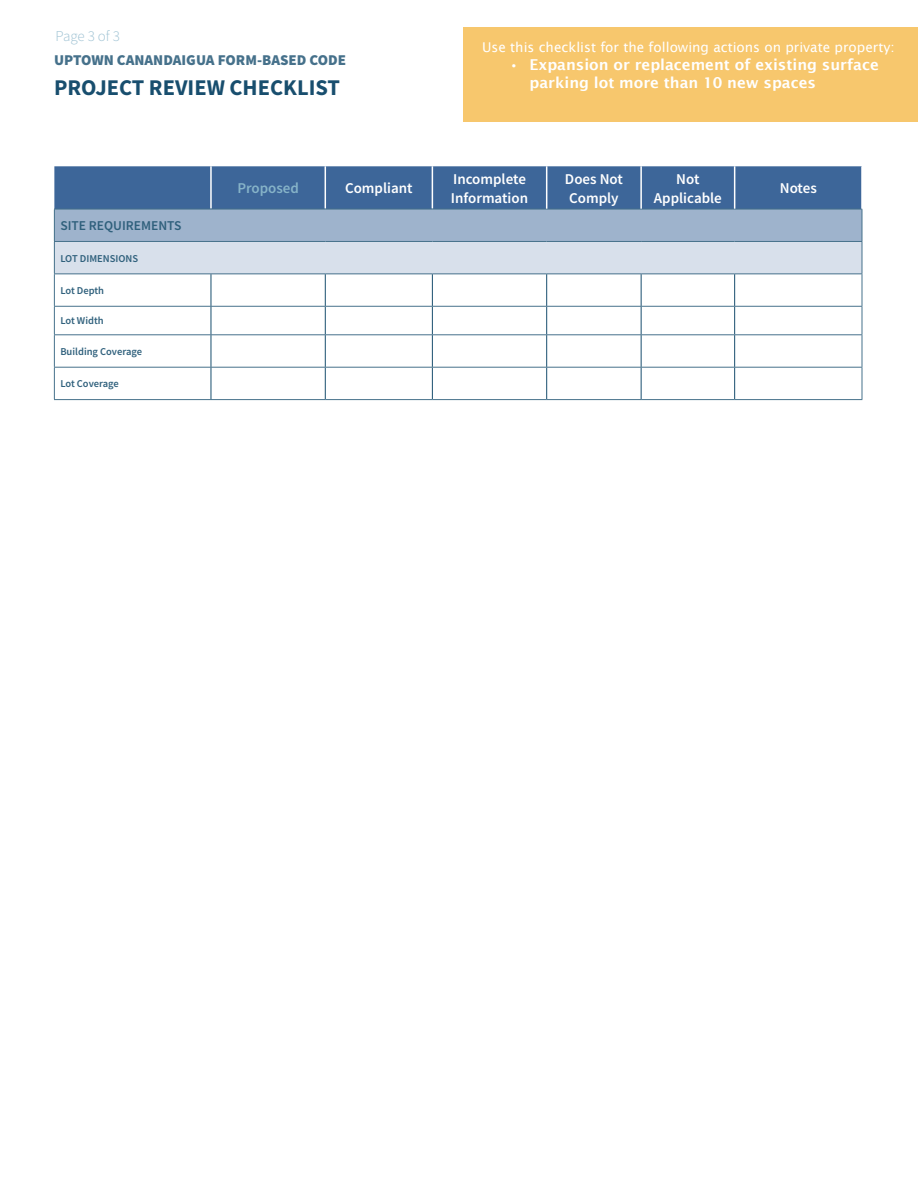
<style>
.page{position:relative;width:918px;height:1188px;background:#fff}
.page>*{position:absolute;margin:0;border:0;box-sizing:border-box;transform-origin:0 0}
.t1{font:700 22.5px "Source Sans Pro";color:#184e6e}
.t2{font:600 15px/18px "Lucida Sans";color:#fff}
.Text{font:600 15px/19.5px "Source Sans Pro";color:#fff}
.t3{font:900 15px "Source Sans Pro";color:#46718b}
.t4{font:300 15px "Source Sans Pro";letter-spacing:-.005em;color:#9ec2d3}
.Text-2{font:600 15px "Source Sans Pro";color:#86b3c8}
.t5{font:13.5px "Lucida Sans";color:#fff}
.Text-3{font:600 13.5px "Source Sans Pro";color:#2f607c}
.Text-4{font:600 10.5px "Source Sans Pro";color:#2f607c}
</style>
<div class="page">
<div style="left:463px;top:27px;width:455px;height:95px;background:#f7c76d"></div>
<div style="left:54px;top:166px;width:807px;height:43px;background:#3d6699"></div>
<div style="left:54px;top:209px;width:808px;height:32px;background:#9eb3cc"></div>
<div style="left:54px;top:241px;width:808px;height:33px;background:#d8e0eb"></div>
<hr style="left:210px;top:166px;width:2px;height:43px;background:#fff">
<hr style="left:325px;top:166px;width:1px;height:43px;background:#fff">
<hr style="left:432px;top:166px;width:1px;height:43px;background:#fff">
<hr style="left:54px;top:209px;width:157px;height:1px;background:#46718b">
<hr style="left:54px;top:209px;width:1px;height:32px;background:#46718b">
<hr style="left:211px;top:209px;width:114px;height:1px;background:#46718b">
<hr style="left:325px;top:209px;width:107px;height:1px;background:#46718b">
<hr style="left:432px;top:209px;width:115px;height:1px;background:#46718b">
<hr style="left:547px;top:209px;width:94px;height:1px;background:#46718b">
<hr style="left:641px;top:209px;width:94px;height:1px;background:#46718b">
<hr style="left:735px;top:209px;width:127px;height:1px;background:#46718b">
<hr style="left:862px;top:209px;width:1px;height:32px;background:#46718b">
<hr style="left:54px;top:241px;width:157px;height:1px;background:#46718b">
<hr style="left:54px;top:242px;width:1px;height:31px;background:#46718b">
<hr style="left:211px;top:241px;width:114px;height:1px;background:#46718b">
<hr style="left:325px;top:241px;width:107px;height:1px;background:#46718b">
<hr style="left:432px;top:241px;width:115px;height:1px;background:#46718b">
<hr style="left:547px;top:241px;width:94px;height:1px;background:#46718b">
<hr style="left:641px;top:241px;width:94px;height:1px;background:#46718b">
<hr style="left:735px;top:241px;width:127px;height:1px;background:#46718b">
<hr style="left:862px;top:242px;width:1px;height:31px;background:#46718b">
<hr style="left:54px;top:273px;width:157px;height:1px;background:#46718b">
<hr style="left:54px;top:274px;width:1px;height:32px;background:#46718b">
<hr style="left:211px;top:273px;width:114px;height:1px;background:#46718b">
<hr style="left:325px;top:273px;width:107px;height:1px;background:#46718b">
<hr style="left:432px;top:273px;width:115px;height:1px;background:#46718b">
<hr style="left:547px;top:273px;width:94px;height:1px;background:#46718b">
<hr style="left:641px;top:273px;width:94px;height:1px;background:#46718b">
<hr style="left:735px;top:273px;width:127px;height:1px;background:#46718b">
<hr style="left:862px;top:274px;width:1px;height:32px;background:#46718b">
<hr style="left:54px;top:306px;width:157px;height:1px;background:#46718b">
<svg style="left:54px;top:307px;width:1px;height:27px"></svg>
<hr style="left:211px;top:306px;width:114px;height:1px;background:#46718b">
<hr style="left:325px;top:306px;width:107px;height:1px;background:#46718b">
<hr style="left:432px;top:306px;width:115px;height:1px;background:#46718b">
<hr style="left:547px;top:306px;width:94px;height:1px;background:#46718b">
<hr style="left:641px;top:306px;width:94px;height:1px;background:#46718b">
<hr style="left:735px;top:306px;width:127px;height:1px;background:#46718b">
<svg style="left:862px;top:307px;width:1px;height:27px"></svg>
<hr style="left:54px;top:334px;width:157px;height:1px;background:#46718b">
<hr style="left:54px;top:335px;width:1px;height:32px;background:#46718b">
<hr style="left:211px;top:334px;width:114px;height:1px;background:#46718b">
<hr style="left:325px;top:334px;width:107px;height:1px;background:#46718b">
<hr style="left:432px;top:334px;width:115px;height:1px;background:#46718b">
<hr style="left:547px;top:334px;width:94px;height:1px;background:#46718b">
<hr style="left:641px;top:334px;width:94px;height:1px;background:#46718b">
<hr style="left:735px;top:334px;width:127px;height:1px;background:#46718b">
<hr style="left:862px;top:335px;width:1px;height:32px;background:#46718b">
<hr style="left:54px;top:367px;width:157px;height:1px;background:#46718b">
<hr style="left:54px;top:368px;width:1px;height:31px;background:#46718b">
<hr style="left:211px;top:367px;width:114px;height:1px;background:#46718b">
<hr style="left:325px;top:367px;width:107px;height:1px;background:#46718b">
<hr style="left:432px;top:367px;width:115px;height:1px;background:#46718b">
<hr style="left:547px;top:367px;width:94px;height:1px;background:#46718b">
<hr style="left:641px;top:367px;width:94px;height:1px;background:#46718b">
<hr style="left:735px;top:367px;width:127px;height:1px;background:#46718b">
<hr style="left:862px;top:368px;width:1px;height:31px;background:#46718b">
<hr style="left:54px;top:399px;width:157px;height:1px;background:#46718b">
<hr style="left:211px;top:399px;width:114px;height:1px;background:#46718b">
<hr style="left:325px;top:399px;width:107px;height:1px;background:#46718b">
<hr style="left:432px;top:399px;width:115px;height:1px;background:#46718b">
<hr style="left:547px;top:399px;width:94px;height:1px;background:#46718b">
<hr style="left:641px;top:399px;width:94px;height:1px;background:#46718b">
<hr style="left:735px;top:399px;width:127px;height:1px;background:#46718b">
<hr style="left:211px;top:274px;width:1px;height:32px;background:#184e6e">
<hr style="left:325px;top:274px;width:1px;height:32px;background:#184e6e">
<hr style="left:432px;top:274px;width:1px;height:32px;background:#184e6e">
<hr style="left:546px;top:274px;width:1px;height:32px;background:#184e6e">
<hr style="left:641px;top:274px;width:1px;height:32px;background:#184e6e">
<hr style="left:734px;top:274px;width:1px;height:32px;background:#184e6e">
<svg style="left:211px;top:307px;width:1px;height:27px"></svg>
<svg style="left:325px;top:307px;width:1px;height:27px"></svg>
<svg style="left:432px;top:307px;width:1px;height:27px"></svg>
<svg style="left:546px;top:307px;width:1px;height:27px"></svg>
<svg style="left:641px;top:307px;width:1px;height:27px"></svg>
<svg style="left:734px;top:307px;width:1px;height:27px"></svg>
<hr style="left:211px;top:335px;width:1px;height:32px;background:#184e6e">
<hr style="left:325px;top:335px;width:1px;height:32px;background:#184e6e">
<hr style="left:432px;top:335px;width:1px;height:32px;background:#184e6e">
<hr style="left:546px;top:335px;width:1px;height:32px;background:#184e6e">
<hr style="left:641px;top:335px;width:1px;height:32px;background:#184e6e">
<hr style="left:734px;top:335px;width:1px;height:32px;background:#184e6e">
<hr style="left:211px;top:368px;width:1px;height:31px;background:#184e6e">
<hr style="left:325px;top:368px;width:1px;height:31px;background:#184e6e">
<hr style="left:432px;top:368px;width:1px;height:31px;background:#184e6e">
<hr style="left:546px;top:368px;width:1px;height:31px;background:#184e6e">
<hr style="left:641px;top:368px;width:1px;height:31px;background:#184e6e">
<hr style="left:734px;top:368px;width:1px;height:31px;background:#184e6e">
<hr style="left:546px;top:166px;width:1px;height:43px;background:#fff">
<hr style="left:640px;top:166px;width:2px;height:43px;background:#fff">
<hr style="left:734px;top:166px;width:1px;height:43px;background:#fff">
<p class="t4" style="left:56px;top:27px;width:66px">Page 3 of 3</p>
<p class="t3" style="left:54px;top:50px;width:294px">UPTOWN CANANDAIGUA FORM-BASED CODE</p>
<p class="t1" style="left:54px;top:72px;width:288px">PROJECT REVIEW CHECKLIST</p>
<p class="t5" style="left:482px;top:40px;width:414px">Use this checklist for the following actions on private property:</p>
<p class="t2" style="left:529px;top:56px;width:351px;text-indent:-20px">• Expansion or replacement of existing surface parking lot more than 10 new spaces</p>
<p class="Text-3" style="left:60px;top:217px;width:123px">SITE REQUIREMENTS</p>
<p class="Text-4" style="left:60px;top:251px;width:79px">LOT DIMENSIONS</p>
<p class="Text-4" style="left:60px;top:284px;width:45px">Lot Depth</p>
<p class="Text-4" style="left:60px;top:314px;width:45px">Lot Width</p>
<p class="Text-4" style="left:60px;top:345px;width:83px">Building Coverage</p>
<p class="Text-4" style="left:60px;top:377px;width:60px">Lot Coverage</p>
<p class="Text-2" style="left:237px;top:178px;width:63px">Proposed</p>
<p class="Text" style="left:345px;top:178px;width:69px">Compliant</p>
<p class="Text" style="left:451px;top:169px;width:79px">Incomplete<br>Information</p>
<p class="Text" style="left:565px;top:169px;width:59px">Does Not<br>Comply</p>
<p class="Text" style="left:654px;top:169px;width:69px;text-align:center">Not<br>Applicable</p>
<p class="Text" style="left:780px;top:178px;width:38px">Notes</p>
</div>
